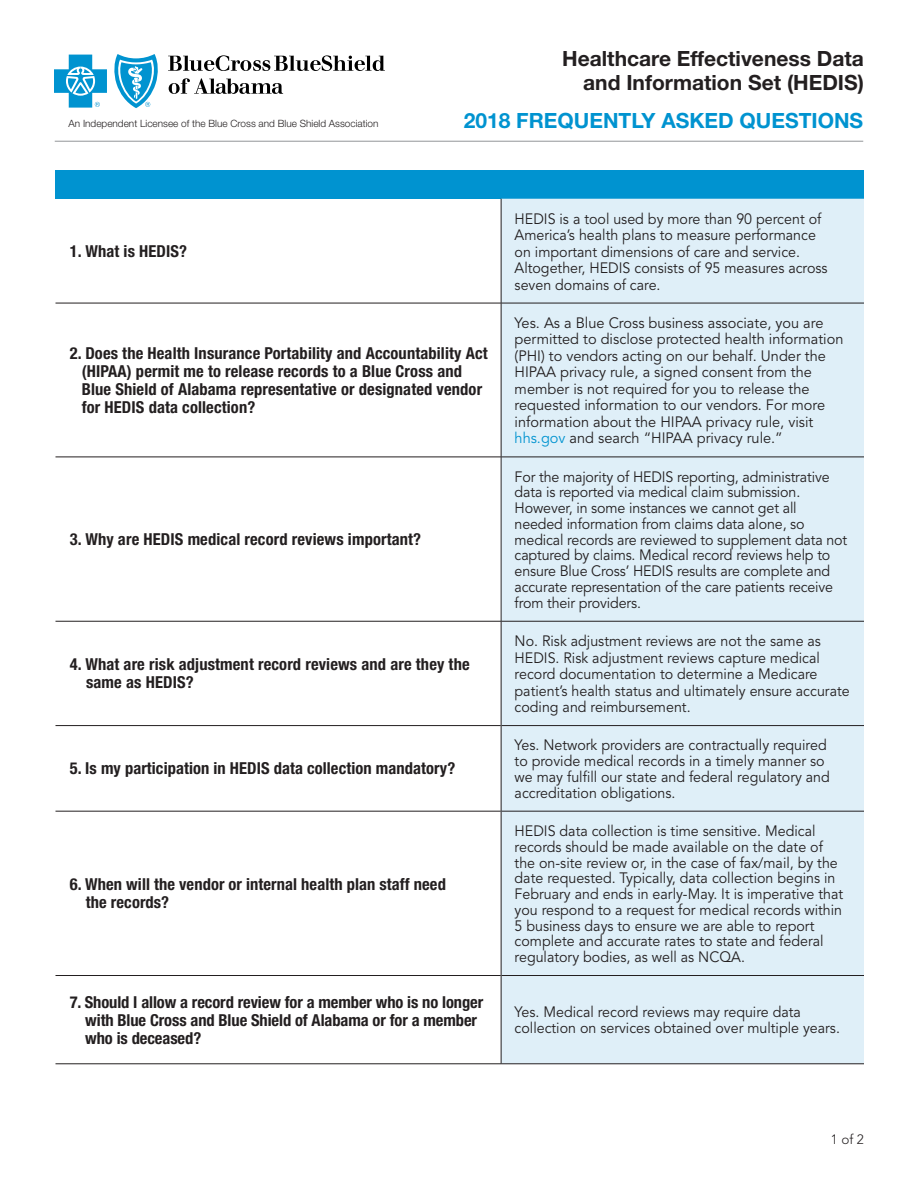
<style>
.page{position:relative;width:918px;height:1188px;background:#fff}
.page>*{position:absolute;margin:0;border:0;box-sizing:border-box;transform-origin:0 0}
.t1{font:700 21px/24px "Helvetica Neue LT Std";color:#231f20;text-align:right}
.t2{font:700 21px "Helvetica Neue LT Std";color:#0093d0}
.t3{font:700 condensed 16.5px/18px "Helvetica Neue LT Std";letter-spacing:.01em;color:#231f20}
.t4{font:15px/15.8px "Avenir LT Std";color:#231f20;scale:.95 1}
.t5{font:15px/16.5px "Avenir LT Std";color:#231f20}
.t6{font:300 13.5px "Avenir LT Std";color:#231f20}
.t7{font:300 10.05px "Helvetica Neue LT Std";color:#231f20}
.s1{color:#0093d0}
</style>
<div class="page">
<div style="left:56px;top:171px;width:808px;height:28px;background:#0093d0"></div>
<div style="left:502px;top:199px;width:362px;height:865px;background:#dfeff8"></div>
<hr style="left:56px;top:725px;width:445px;height:1px;background:#231f20">
<hr style="left:501px;top:725px;width:363px;height:1px;background:#231f20">
<hr style="left:56px;top:811px;width:445px;height:1px;background:#231f20">
<hr style="left:501px;top:811px;width:363px;height:1px;background:#231f20">
<hr style="left:56px;top:975px;width:445px;height:1px;background:#231f20">
<hr style="left:501px;top:975px;width:363px;height:1px;background:#231f20">
<hr style="left:56px;top:1064px;width:445px;height:1px;background:#231f20">
<hr style="left:501px;top:1064px;width:363px;height:1px;background:#231f20">
<hr style="left:501px;top:199px;width:1px;height:104px;background:#231f20">
<hr style="left:501px;top:303px;width:1px;height:154px;background:#231f20">
<hr style="left:501px;top:621px;width:1px;height:105px;background:#231f20">
<hr style="left:501px;top:726px;width:1px;height:85px;background:#231f20">
<hr style="left:501px;top:811px;width:1px;height:165px;background:#231f20">
<hr style="left:501px;top:976px;width:1px;height:88px;background:#231f20">
<hr style="left:56px;top:457px;width:445px;height:1px;background:#231f20">
<hr style="left:56px;top:621px;width:445px;height:1px;background:#231f20">
<hr style="left:501px;top:457px;width:363px;height:1px;background:#231f20">
<hr style="left:501px;top:621px;width:363px;height:1px;background:#231f20">
<hr style="left:501px;top:457px;width:1px;height:164px;background:#2b292a">
<hr style="left:56px;top:303px;width:445px;height:1px;background:#231f20">
<hr style="left:501px;top:303px;width:363px;height:1px;background:#231f20">
<hr style="left:55px;top:141px;width:808px;height:1px;background:#939598">
<svg style="left:169px;top:78px;width:114px;height:16px"></svg>
<svg style="left:168px;top:55px;width:217px;height:16px"></svg>
<svg style="left:54px;top:55px;width:53px;height:53px"></svg>
<svg style="left:114px;top:54px;width:44px;height:54px"></svg>
<p class="t1" style="left:562px;top:46px;width:303px">Healthcare Effectiveness Data and Information Set (HEDIS)</p>
<p class="t7" style="left:68px;top:117px;width:312px">An Independent Licensee of the Blue Cross and Blue Shield Association</p>
<p class="t2" style="left:464px;top:107px;width:401px">2018 FREQUENTLY ASKED QUESTIONS</p>
<p class="t3" style="left:70px;top:242px;width:119px">1. What is HEDIS?</p>
<p class="t3" style="left:82px;top:344px;width:407px;text-indent:-12px">2. Does the Health Insurance Portability and Accountability Act (HIPAA) permit me to release records to a Blue Cross and Blue Shield of Alabama representative or designated vendor for HEDIS data collection?</p>
<p class="t3" style="left:70px;top:530px;width:353px">3. Why are HEDIS medical record reviews important?</p>
<p class="t3" style="left:70px;top:655px;width:401px">4. What are risk adjustment record reviews and are they the</p>
<p class="t3" style="left:86px;top:673px;width:109px">same as HEDIS?</p>
<p class="t3" style="left:70px;top:759px;width:387px">5. Is my participation in HEDIS data collection mandatory?</p>
<p class="t3" style="left:70px;top:875px;width:378px">6. When will the vendor or internal health plan staff need</p>
<p class="t3" style="left:86px;top:893px;width:85px">the records?</p>
<p class="t3" style="left:70px;top:992px;width:415px">7. Should I allow a record review for a member who is no longer</p>
<p class="t3" style="left:85px;top:1010px;width:393px">with Blue Cross and Blue Shield of Alabama or for a member</p>
<p class="t3" style="left:85px;top:1028px;width:118px">who is deceased?</p>
<p class="t4" style="left:515px;top:211px;width:331px;line-height:16.5px">HEDIS is a tool used by more than 90 percent of America’s health plans to measure performance on important dimensions of care and service.<br>Altogether, HEDIS consists of 95 measures across seven domains of care.</p>
<p class="t5" style="left:515px;top:315px;width:330px">Yes. As a Blue Cross business associate, you are permitted to disclose protected health information (PHI) to vendors acting on our behalf. Under the HIPAA privacy rule, a signed consent from the member is not required for you to release the requested information to our vendors. For more information about the HIPAA privacy rule, visit</p>
<p class="t5" style="left:515px;top:430px;width:270px"><span class="s1">hhs.gov</span> and search “HIPAA privacy rule.”</p>
<p class="t4" style="left:515px;top:469px;width:352px">For the majority of HEDIS reporting, administrative data is reported via medical claim submission.<br>However, in some instances we cannot get all needed information from claims data alone, so medical records are reviewed to supplement data not captured by claims. Medical record reviews help to ensure Blue Cross’ HEDIS results are complete and accurate representation of the care patients receive from their providers.</p>
<p class="t4" style="left:515px;top:633px;width:354px;line-height:16.5px">No. Risk adjustment reviews are not the same as HEDIS. Risk adjustment reviews capture medical record documentation to determine a Medicare patient’s health status and ultimately ensure accurate coding and reimbursement.</p>
<p class="t4" style="left:515px;top:738px;width:333px">Yes. Network providers are contractually required to provide medical records in a timely manner so we may fulfill our state and federal regulatory and accreditation obligations.</p>
<p class="t4" style="left:515px;top:823px;width:347px">HEDIS data collection is time sensitive. Medical records should be made available on the date of the on-site review or, in the case of fax/mail, by the date requested. Typically, data collection begins in February and ends in early-May. It is imperative that you respond to a request for medical records within 5 business days to ensure we are able to report complete and accurate rates to state and federal regulatory bodies, as well as NCQA.</p>
<p class="t4" style="left:515px;top:1005px;width:344px">Yes. Medical record reviews may require data collection on services obtained over multiple years.</p>
<p class="t6" style="left:831px;top:1132px;width:35px">1 of 2</p>
</div>
